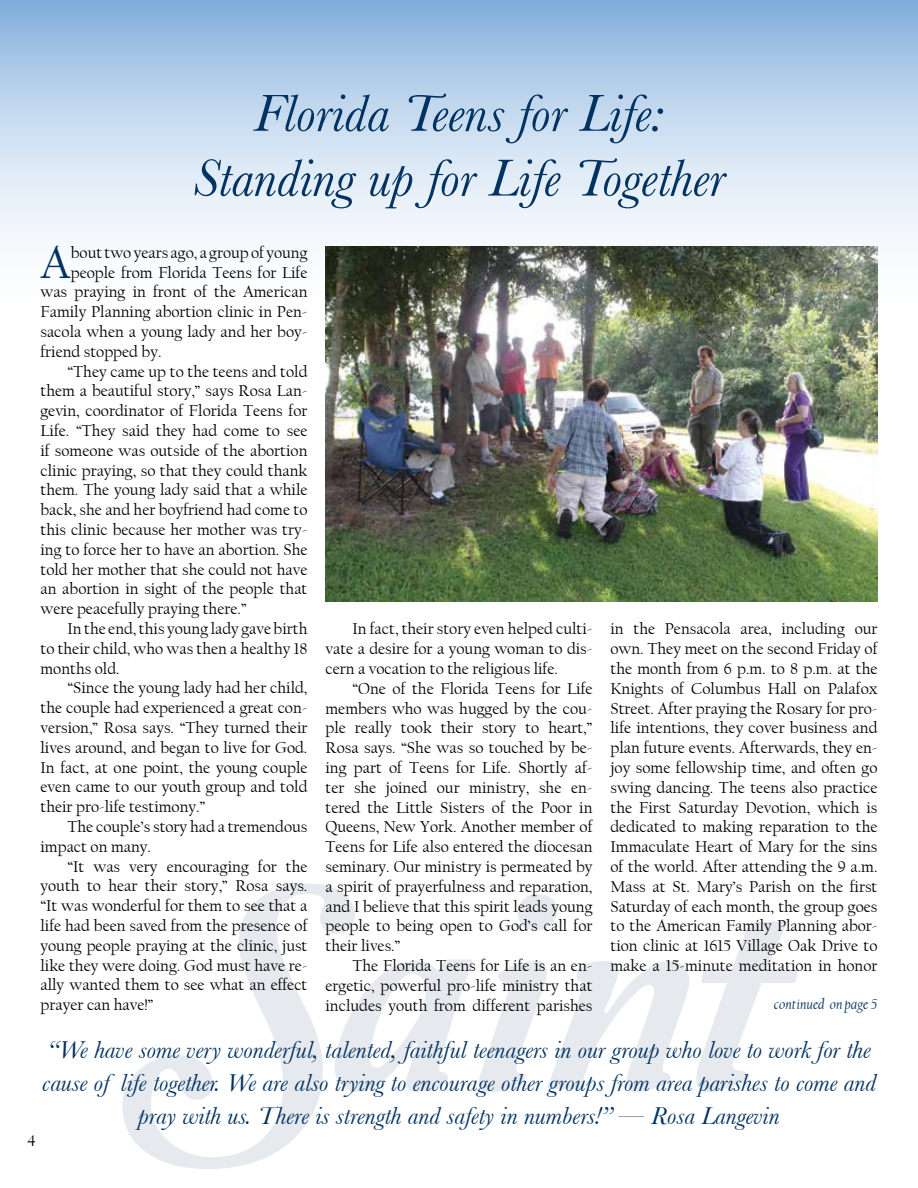
<style>
.page{position:relative;width:918px;height:1188px;background:#fff}
.page>*{position:absolute;margin:0;border:0;box-sizing:border-box;transform-origin:0 0}
.t1{font:300px "Amperzand";color:#003262}
.t2{font:italic 54px/64.8px "Baskerville";color:#003262;text-align:center}
.t3{font:46.35px "Californian FB";color:#003262}
.t4{font:italic 25.5px/33px "Baskerville";color:#003262;text-align:center}
.t5{font:16.5px/19.8px "Californian FB";color:#000;text-align:justify}
.t6{font:italic 15px "Californian FB";color:#003262}
</style>
<div class="page">
<svg style="left:0;top:0;width:918px;height:322px"></svg>
<img style="left:326px;top:246px;width:552px;height:356px">
<h2 class="t2" style="left:193px;top:80px;width:534px">Florida Teens for Life:<br>Standing up for Life Together</h2>
<h3 class="t3" style="left:40px;top:237px;width:32px">A</h3>
<p class="t5" style="left:71px;top:243px;width:238px">bout two years ago, a group of young</p>
<p class="t5" style="left:71px;top:263px;width:238px">people from Florida Teens for Life</p>
<p class="t5" style="left:41px;top:282px;width:269px">was praying in front of the American</p>
<p class="t5" style="left:41px;top:302px;width:268px">Family Planning abortion clinic in Pen-</p>
<p class="t5" style="left:41px;top:322px;width:269px">sacola when a young lady and her boy-</p>
<p class="t5" style="left:41px;top:342px;width:123px">friend stopped by.</p>
<p class="t5" style="left:67px;top:362px;width:241px">“They came up to the teens and told</p>
<p class="t5" style="left:41px;top:381px;width:269px">them a beautiful story,” says Rosa Lan-</p>
<p class="t5" style="left:41px;top:401px;width:268px">gevin, coordinator of Florida Teens for</p>
<p class="t5" style="left:41px;top:421px;width:268px">Life. “They said they had come to see</p>
<p class="t5" style="left:41px;top:441px;width:269px">if someone was outside of the abortion</p>
<p class="t5" style="left:41px;top:461px;width:269px">clinic praying, so that they could thank</p>
<p class="t5" style="left:41px;top:480px;width:269px">them. The young lady said that a while</p>
<p class="t5" style="left:41px;top:500px;width:268px">back, she and her boyfriend had come to</p>
<p class="t5" style="left:41px;top:520px;width:269px">this clinic because her mother was try-</p>
<p class="t5" style="left:41px;top:540px;width:268px">ing to force her to have an abortion. She</p>
<p class="t5" style="left:41px;top:560px;width:269px">told her mother that she could not have</p>
<p class="t5" style="left:41px;top:579px;width:268px">an abortion in sight of the people that</p>
<p class="t5" style="left:41px;top:599px;width:208px">were peacefully praying there.”</p>
<p class="t5" style="left:67px;top:619px;width:241px">In the end, this young lady gave birth</p>
<p class="t5" style="left:41px;top:639px;width:269px">to their child, who was then a healthy 18</p>
<p class="t5" style="left:41px;top:659px;width:81px">months old.</p>
<p class="t5" style="left:67px;top:678px;width:242px">“Since the young lady had her child,</p>
<p class="t5" style="left:41px;top:698px;width:268px">the couple had experienced a great con-</p>
<p class="t5" style="left:41px;top:718px;width:268px">version,” Rosa says. “They turned their</p>
<p class="t5" style="left:41px;top:738px;width:269px">lives around, and began to live for God.</p>
<p class="t5" style="left:41px;top:758px;width:269px">In fact, at one point, the young couple</p>
<p class="t5" style="left:41px;top:777px;width:268px">even came to our youth group and told</p>
<p class="t5" style="left:41px;top:797px;width:166px">their pro-life testimony.”</p>
<p class="t5" style="left:67px;top:817px;width:241px">The couple’s story had a tremendous</p>
<p class="t5" style="left:41px;top:837px;width:112px">impact on many.</p>
<p class="t5" style="left:67px;top:857px;width:241px">“It was very encouraging for the</p>
<p class="t5" style="left:41px;top:876px;width:269px">youth to hear their story,” Rosa says.</p>
<p class="t5" style="left:41px;top:896px;width:269px">“It was wonderful for them to see that a</p>
<p class="t5" style="left:41px;top:916px;width:268px">life had been saved from the presence of</p>
<p class="t5" style="left:41px;top:936px;width:268px">young people praying at the clinic, just</p>
<p class="t5" style="left:41px;top:956px;width:268px">like they were doing. God must have re-</p>
<p class="t5" style="left:41px;top:975px;width:268px">ally wanted them to see what an effect</p>
<p class="t5" style="left:41px;top:995px;width:115px">prayer can have!”</p>
<p class="t5" style="left:326px;top:619px;width:268px;text-indent:27px">In fact, their story even helped culti&shy;vate a desire for a young woman to dis&shy;cern a vocation to the religious life.</p>
<p class="t5" style="left:326px;top:679px;width:269px;text-indent:27px">“One of the Florida Teens for Life members who was hugged by the cou&shy;ple really took their story to heart,” Rosa says. “She was so touched by be&shy;ing part of Teens for Life. Shortly af&shy;ter she joined our ministry, she en&shy;tered the Little Sisters of the Poor in Queens, New York. Another member of Teens for Life also entered the diocesan seminary. Our ministry is permeated by a spirit of prayerfulness and reparation, and I believe that this spirit leads young people to being open to God’s call for their lives.”</p>
<p class="t5" style="left:326px;top:956px;width:269px;text-indent:27px">The Florida Teens for Life is an en&shy;ergetic, powerful pro-life ministry that includes youth from different parishes</p>
<p class="t5" style="left:611px;top:619px;width:269px">in the Pensacola area, including our own. They meet on the second Friday of the month from 6 p.m. to 8 p.m. at the Knights of Columbus Hall on Palafox Street. After praying the Rosary for pro&shy;life intentions, they cover business and plan future events. Afterwards, they en&shy;joy some fellowship time, and often go swing dancing. The teens also practice the First Saturday Devotion, which is dedicated to making reparation to the Immaculate Heart of Mary for the sins of the world. After attending the 9 a.m.<br>Mass at St. Mary’s Parish on the first Saturday of each month, the group goes to the American Family Planning abor&shy;tion clinic at 1615 Village Oak Drive to make a 15-minute meditation in honor</p>
<h1 class="t1" style="left:147px;top:835px;width:626px">Saint</h1>
<p class="t6" style="left:774px;top:996px;width:105px">continued on page 5</p>
<p class="t4" style="left:42px;top:1033px;width:835px">“We have some very wonderful, talented, faithful teenagers in our group who love to work for the cause of life together. We are also trying to encourage other groups from area parishes to come and pray with us. There is strength and safety in numbers!” — Rosa Langevin</p>
<p class="t5" style="left:27px;top:1131px;width:10px">4</p>
</div>
